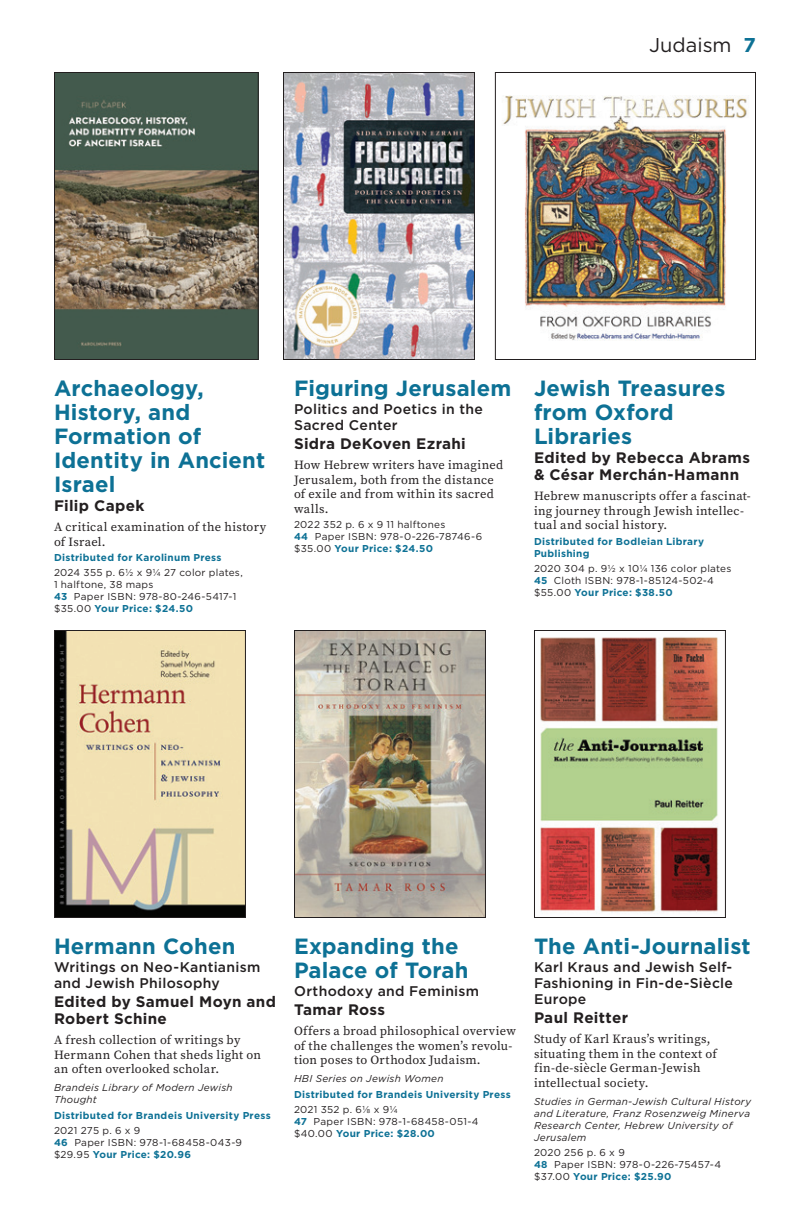
<style>
.page{position:relative;width:792px;height:1224px;background:#fff}
.page>*{position:absolute;margin:0;border:0;box-sizing:border-box;transform-origin:0 0}
._6title{font:700 22px/24px "Gotham";letter-spacing:.005em;color:#0d7195}
._6title-2{font:20px "Gotham";color:#231f20}
._6author{font:700 15.2px/17.2px "Gotham";letter-spacing:.02em;color:#231f20}
._6title-3{font:700 15.2px "Gotham";letter-spacing:.02em;color:#231f20}
._6subtitle{font:500 14px/16px "Gotham";letter-spacing:.02em;color:#231f20}
._6title-4{font:500 14px/16px "Gotham";letter-spacing:.025em;color:#231f20}
._6text{font:12.4px/14.4px "Source Serif Pro";letter-spacing:.025em;color:#231f20}
._6title-5{font:12.4px/14.4px "Source Serif Pro";letter-spacing:.02em;color:#231f20}
._6biblisting{font:10px/12px "Gotham";letter-spacing:.025em;color:#231f20}
._6_series{font:italic 10px/12px "Gotham";letter-spacing:.025em;color:#231f20}
._6title-6{font:10px/12px "Gotham";letter-spacing:.03em;color:#231f20}
._6biblisting-2{font:700 10px/12px "Gotham";letter-spacing:.03em;color:#0d7195}
._6title-7{font:700 10px/15.2px "Gotham";letter-spacing:.03em;color:#0d7195}
.s1{font-weight:700;color:#0d7195}
.s2{font-weight:400;font-style:italic;color:#231f20}
.s3{font-weight:400;color:#231f20}
</style>
<div class="page">
<img style="left:56px;top:74px;width:201px;height:284px">
<div style="left:54px;top:72px;width:205px;height:288px;border:1px solid #231f20"></div>
<img style="left:502px;top:95px;width:245px;height:246px">
<div style="left:495px;top:72px;width:261px;height:288px;border:1px solid #231f20"></div>
<img style="left:285px;top:74px;width:188px;height:284px">
<div style="left:283px;top:72px;width:192px;height:288px;border:1px solid #231f20"></div>
<img style="left:56px;top:632px;width:188px;height:284px">
<div style="left:54px;top:630px;width:192px;height:288px;border:1px solid #231f20"></div>
<img style="left:296px;top:632px;width:188px;height:284px">
<div style="left:294px;top:630px;width:192px;height:288px;border:1px solid #231f20"></div>
<img style="left:540px;top:637px;width:179px;height:276px">
<div style="left:534px;top:630px;width:192px;height:288px;border:1px solid #231f20"></div>
<p class="_6title-2" style="left:649px;top:32px;width:108px">Judaism <span class="s1">7</span></p>
<p class="_6title" style="left:54px;top:376px;width:213px">Archaeology,<br>History, and<br>Formation of<br>Identity in Ancient<br>Israel</p>
<p class="_6author" style="left:54px;top:497px;width:92px">Filip Capek</p>
<p class="_6text" style="left:54px;top:520px;width:214px">A critical examination of the history of Israel.</p>
<p class="_6biblisting-2" style="left:54px;top:551px;width:169px">Distributed for Karolinum Press</p>
<p class="_6biblisting" style="left:54px;top:567px;width:190px">2024 355 p. 61/2 x 91/4 27 color plates,<br>1 halftone, 38 maps<br><span class="s1">43</span> Paper ISBN: 978-80-246-5417-1 $35.00 <span class="s1">Your Price: $24.50</span></p>
<p class="_6title" style="left:294px;top:376px;width:219px">Figuring Jerusalem</p>
<p class="_6title-4" style="left:294px;top:400px;width:190px">Politics and Poetics in the<br>Sacred Center</p>
<p class="_6title-3" style="left:294px;top:433px;width:173px">Sidra DeKoven Ezrahi</p>
<p class="_6title-5" style="left:294px;top:458px;width:211px">How Hebrew writers have imagined<br>Jerusalem, both from the distance of exile and from within its sacred walls.</p>
<p class="_6title-6" style="left:294px;top:518px;width:190px">2022 352 p. 6 x 9 11 halftones<br><span class="s1">44</span> Paper ISBN: 978-0-226-78746-6 $35.00 <span class="s1">Your Price: $24.50</span></p>
<p class="_6title" style="left:534px;top:376px;width:193px">Jewish Treasures from Oxford<br>Libraries</p>
<p class="_6author" style="left:534px;top:449px;width:218px">Edited by Rebecca Abrams &amp; César Merchán-Hamann</p>
<p class="_6text" style="left:534px;top:489px;width:218px">Hebrew manuscripts offer a fascinat&shy;ing journey through Jewish intellec&shy;tual and social history.</p>
<p class="_6biblisting-2" style="left:534px;top:535px;width:172px">Distributed for Bodleian Library<br>Publishing</p>
<p class="_6biblisting" style="left:534px;top:562px;width:199px">2020 304 p. 91/2 x 101/4 136 color plates<br><span class="s1">45</span> Cloth ISBN: 978-1-85124-502-4 $55.00 <span class="s1">Your Price: $38.50</span></p>
<p class="_6title" style="left:54px;top:934px;width:183px">Hermann Cohen</p>
<p class="_6subtitle" style="left:54px;top:958px;width:208px">Writings on Neo-Kantianism and Jewish Philosophy</p>
<p class="_6author" style="left:54px;top:993px;width:224px">Edited by Samuel Moyn and<br>Robert Schine</p>
<p class="_6text" style="left:54px;top:1033px;width:209px">A fresh collection of writings by<br>Hermann Cohen that sheds light on an often overlooked scholar.</p>
<p class="_6_series" style="left:54px;top:1082px;width:180px">Brandeis Library of Modern Jewish<br>Thought</p>
<p class="_6biblisting-2" style="left:54px;top:1109px;width:218px">Distributed for Brandeis University Press</p>
<p class="_6biblisting" style="left:54px;top:1124px;width:190px">2021 275 p. 6 x 9<br><span class="s1">46</span> Paper ISBN: 978-1-68458-043-9 $29.95 <span class="s1">Your Price: $20.96</span></p>
<p class="_6title" style="left:294px;top:934px;width:176px">Expanding the<br>Palace of Torah</p>
<p class="_6title-4" style="left:294px;top:982px;width:187px">Orthodoxy and Feminism</p>
<p class="_6title-3" style="left:294px;top:999px;width:93px">Tamar Ross</p>
<p class="_6title-5" style="left:294px;top:1024px;width:224px">Offers a broad philosophical overview of the challenges the women’s revolu&shy;tion poses to Orthodox Judaism.</p>
<p class="_6title-7" style="left:294px;top:1071px;width:218px"><span class="s2">HBI Series on Jewish Women<br></span>Distributed for Brandeis University Press<br><span class="s3">2021 352 p. 61/8 x 91/4</span></p>
<p class="_6title-6" style="left:294px;top:1115px;width:186px"><span class="s1">47</span> Paper ISBN: 978-1-68458-051-4 $40.00 <span class="s1">Your Price: $28.00</span></p>
<p class="_6title" style="left:534px;top:934px;width:218px">The Anti-Journalist</p>
<p class="_6subtitle" style="left:534px;top:958px;width:200px;text-align:justify">Karl Kraus and Jewish Self-Fashioning in Fin-de-Siècle Europe</p>
<p class="_6author" style="left:534px;top:1009px;width:96px">Paul Reitter</p>
<p class="_6text" style="left:534px;top:1032px;width:184px">Study of Karl Kraus’s writings, situating them in the context of fin-de-siècle German-Jewish intellectual society.</p>
<p class="_6_series" style="left:534px;top:1095px;width:219px">Studies in German-Jewish Cultural History and Literature, Franz Rosenzweig Minerva Research Center, Hebrew University of Jerusalem</p>
<p class="_6biblisting" style="left:534px;top:1146px;width:189px">2020 256 p. 6 x 9<br><span class="s1">48</span> Paper ISBN: 978-0-226-75457-4 $37.00 <span class="s1">Your Price: $25.90</span></p>
</div>
